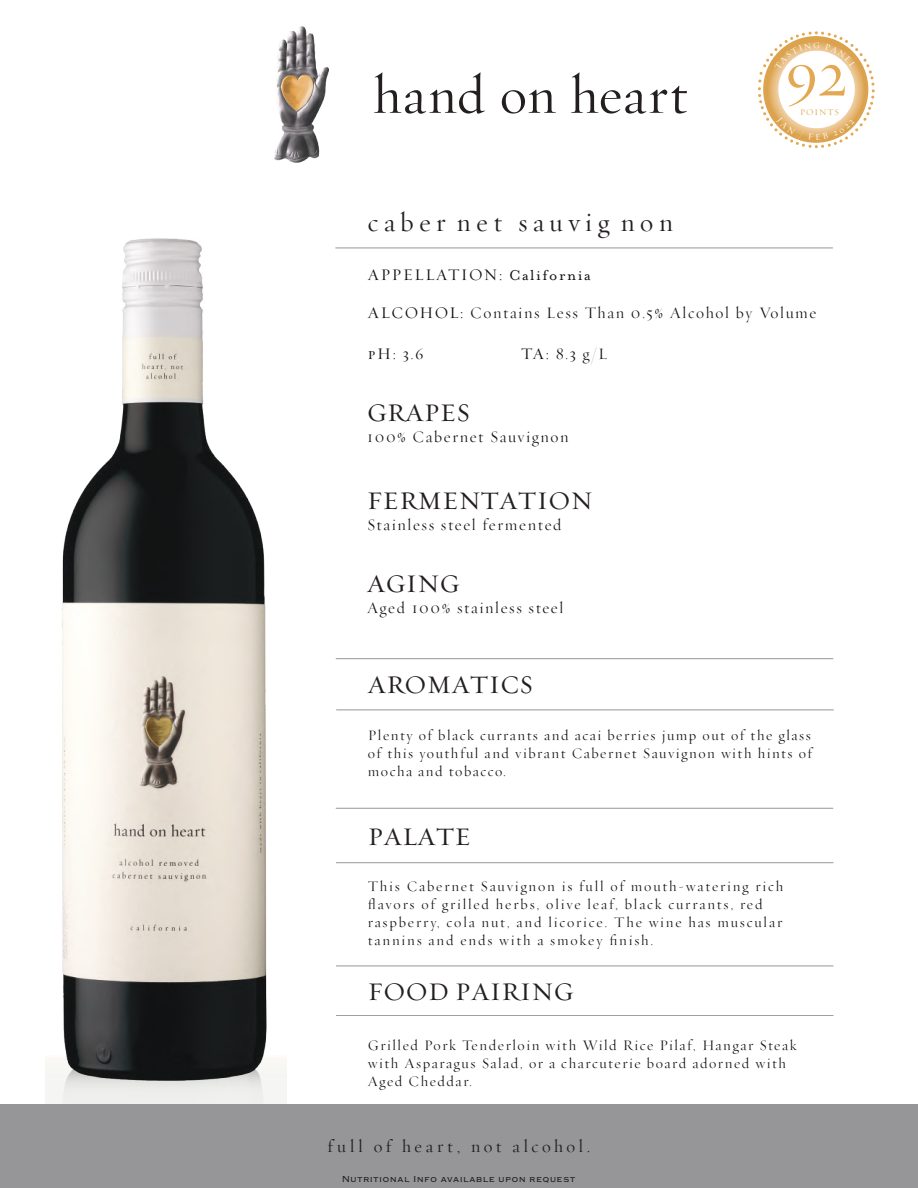
<style>
.page{position:relative;width:918px;height:1188px;background:#fff}
.page>*{position:absolute;margin:0;border:0;box-sizing:border-box;transform-origin:0 0}
.t1{font:64.5px "Requiem Display";color:#e3a851}
.t2{font:55.2px "Requiem Display HTF Roman";letter-spacing:.025em;color:#241f1f}
.t3{font:27px "Requiem Display HTF Roman";letter-spacing:.21em;color:#241f1f}
.t4{font:25.5px "Requiem Text";letter-spacing:.01em;color:#241f1f}
.t5{font:18px "Requiem Display HTF Roman";letter-spacing:.19em;color:#241f1f}
.t6{font:16.5px "Requiem Fine";letter-spacing:.095em;color:#111213}
.t7{font:16.5px "Requiem Display HTF Small Caps";letter-spacing:.09em;color:#111213}
.t8{font:15px/18px "Requiem Fine";letter-spacing:.115em;color:#111213}
.t9{font:500 9px "Copperplate";letter-spacing:.1em;color:#241f1f}
.t10{font:9px "Requiem Display";letter-spacing:.1em;color:#e3a851}
.s1{font-family:"Mrs Eaves OT"}
.s2{font-family:"Requiem Display HTF Small Caps"}
.s3{font-family:"Requiem Fine"}
</style>
<div class="page">
<hr style="left:335px;top:248px;width:498px;height:1px;background:#969698">
<hr style="left:336px;top:862px;width:497px;height:1px;background:#969698">
<hr style="left:336px;top:966px;width:497px;height:1px;background:#969698">
<hr style="left:336px;top:1015px;width:497px;height:1px;background:#969698">
<hr style="left:336px;top:710px;width:498px;height:1px;background:#969698">
<img style="left:274px;top:26px;width:55px;height:137px">
<svg style="left:281px;top:75px;width:32px;height:36px"></svg>
<div style="left:46px;top:1055px;width:240px;height:81px;background:#eff0ee"></div>
<img style="left:55px;top:238px;width:218px;height:846px">
<div style="left:0;top:1104px;width:918px;height:84px;background:#969698"></div>
<hr style="left:336px;top:658px;width:497px;height:1px;background:#969698">
<hr style="left:336px;top:808px;width:497px;height:1px;background:#969698">
<svg style="left:758px;top:31px;width:117px;height:117px"></svg>
<h2 class="t2" style="left:374px;top:62px;width:315px">hand on heart</h2>
<h1 class="t1" style="left:785px;top:28px;width:64px">92</h1>
<p class="t10" style="left:800px;top:106px;width:41px">POINTS</p>
<h3 class="t3" style="left:368px;top:206px;width:307px">caber net sauvig non</h3>
<p class="t7" style="left:368px;top:265px;width:224px">APPELLATION: <span class="s1">California</span></p>
<p class="t6" style="left:368px;top:301px;width:450px"><span class="s2">ALCOHOL:</span> Contains Less Than 0.5% Alcohol by Volume</p>
<p class="t7" style="left:368px;top:344px;width:57px">pH: <span class="s3">3.6</span></p>
<p class="t6" style="left:521px;top:342px;width:88px"><span class="s2">TA:</span> 8.3 g/L</p>
<h3 class="t4" style="left:367px;top:394px;width:104px">GRAPES</h3>
<p class="t6" style="left:367px;top:425px;width:203px">100% Cabernet Sauvignon</p>
<h3 class="t4" style="left:367px;top:482px;width:227px">FERMENTATION</h3>
<p class="t6" style="left:367px;top:513px;width:196px">Stainless steel fermented</p>
<h3 class="t4" style="left:367px;top:565px;width:94px">AGING</h3>
<p class="t6" style="left:367px;top:595px;width:198px">Aged 100% stainless steel</p>
<h3 class="t4" style="left:368px;top:666px;width:167px">AROMATICS</h3>
<p class="t8" style="left:368px;top:726px;width:446px;text-align:justify">Plenty of black currants and acai berries jump out of the glass of this youthful and vibrant Cabernet Sauvignon with hints of mocha and tobacco.</p>
<h3 class="t4" style="left:368px;top:818px;width:105px">PALATE</h3>
<p class="t8" style="left:368px;top:876px;width:417px">This Cabernet Sauvignon is full of mouth-watering rich flavors of grilled herbs, olive leaf, black currants, red raspberry, cola nut, and licorice. The wine has muscular tannins and ends with a smokey finish.</p>
<h3 class="t4" style="left:368px;top:973px;width:207px">FOOD PAIRING</h3>
<p class="t8" style="left:368px;top:1036px;width:430px">Grilled Pork Tenderloin with Wild Rice Pilaf, Hangar Steak with Asparagus Salad, or a charcuterie board adorned with<br>Aged Cheddar.</p>
<p class="t5" style="left:328px;top:1136px;width:264px">full of heart, not alcohol.</p>
<p class="t9" style="left:342px;top:1174px;width:234px">Nutritional Info available upon request</p>
</div>
